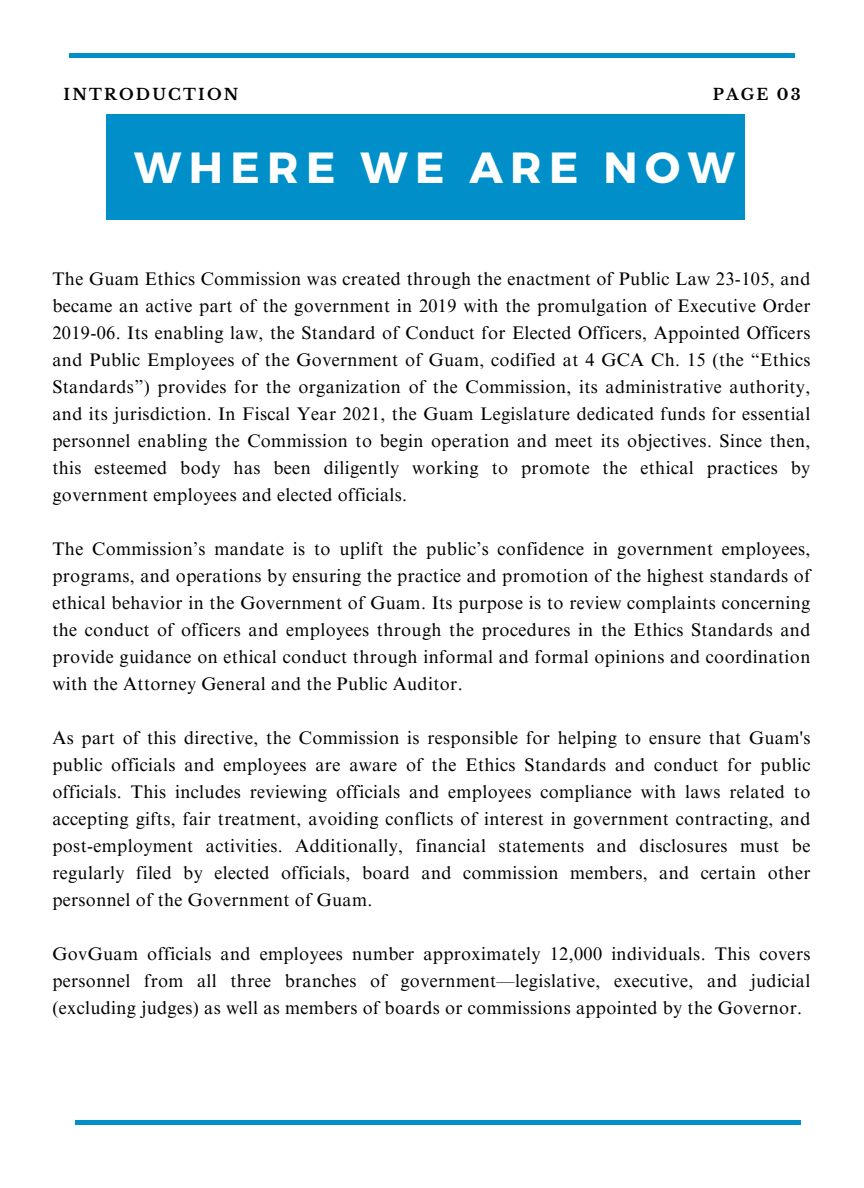
<style>
.page{position:relative;width:864px;height:1188px;background:#fff}
.page>*{position:absolute;margin:0;border:0;box-sizing:border-box;transform-origin:0 0}
.t1{font:700 43.65px "Montserrat";letter-spacing:.17em;color:#fff}
.t2{font:18.3px/27px "Times NRMT Pro";letter-spacing:.02em;color:#000;text-align:justify}
.t3{font:700 15.6px "Libre Baskerville";letter-spacing:.14em;color:#000}
</style>
<div class="page">
<div style="left:106px;top:114px;width:639px;height:105px;background:#008fc9"></div>
<div style="left:69px;top:53px;width:725px;height:5px;background:#008fc9"></div>
<div style="left:76px;top:1120px;width:725px;height:5px;background:#008fc9"></div>
<p class="t3" style="left:64px;top:85px;width:176px">INTRODUCTION</p>
<p class="t3" style="left:713px;top:85px;width:90px">PAGE 03</p>
<h2 class="t1" style="left:134px;top:139px;width:602px">WHERE WE ARE NOW</h2>
<h2 class="t2" style="left:52px;top:267px;width:760px">The Guam Ethics Commission was created through the enactment of Public Law 23-105, and became an active part of the government in 2019 with the promulgation of Executive Order 2019-06. Its enabling law, the Standard of Conduct for Elected Officers, Appointed Officers and Public Employees of the Government of Guam, codified at 4 GCA Ch. 15 (the “Ethics Standards”) provides for the organization of the Commission, its administrative authority, and its jurisdiction. In Fiscal Year 2021, the Guam Legislature dedicated funds for essential personnel enabling the Commission to begin operation and meet its objectives. Since then, this esteemed body has been diligently working to promote the ethical practices by government employees and elected officials.</h2>
<p class="t2" style="left:52px;top:537px;width:760px">The Commission’s mandate is to uplift the public’s confidence in government employees, programs, and operations by ensuring the practice and promotion of the highest standards of ethical behavior in the Government of Guam. Its purpose is to review complaints concerning the conduct of officers and employees through the procedures in the Ethics Standards and provide guidance on ethical conduct through informal and formal opinions and coordination with the Attorney General and the Public Auditor.</p>
<h1 class="t2" style="left:52px;top:726px;width:760px">As part of this directive, the Commission is responsible for helping to ensure that Guam's public officials and employees are aware of the Ethics Standards and conduct for public officials. This includes reviewing officials and employees compliance with laws related to accepting gifts, fair treatment, avoiding conflicts of interest in government contracting, and post-employment activities. Additionally, financial statements and disclosures must be regularly filed by elected officials, board and commission members, and certain other personnel of the Government of Guam.</h1>
<p class="t2" style="left:52px;top:942px;width:760px">GovGuam officials and employees number approximately 12,000 individuals. This covers personnel from all three branches of government—legislative, executive, and judicial (excluding judges) as well as members of boards or commissions appointed by the Governor.</p>
</div>
